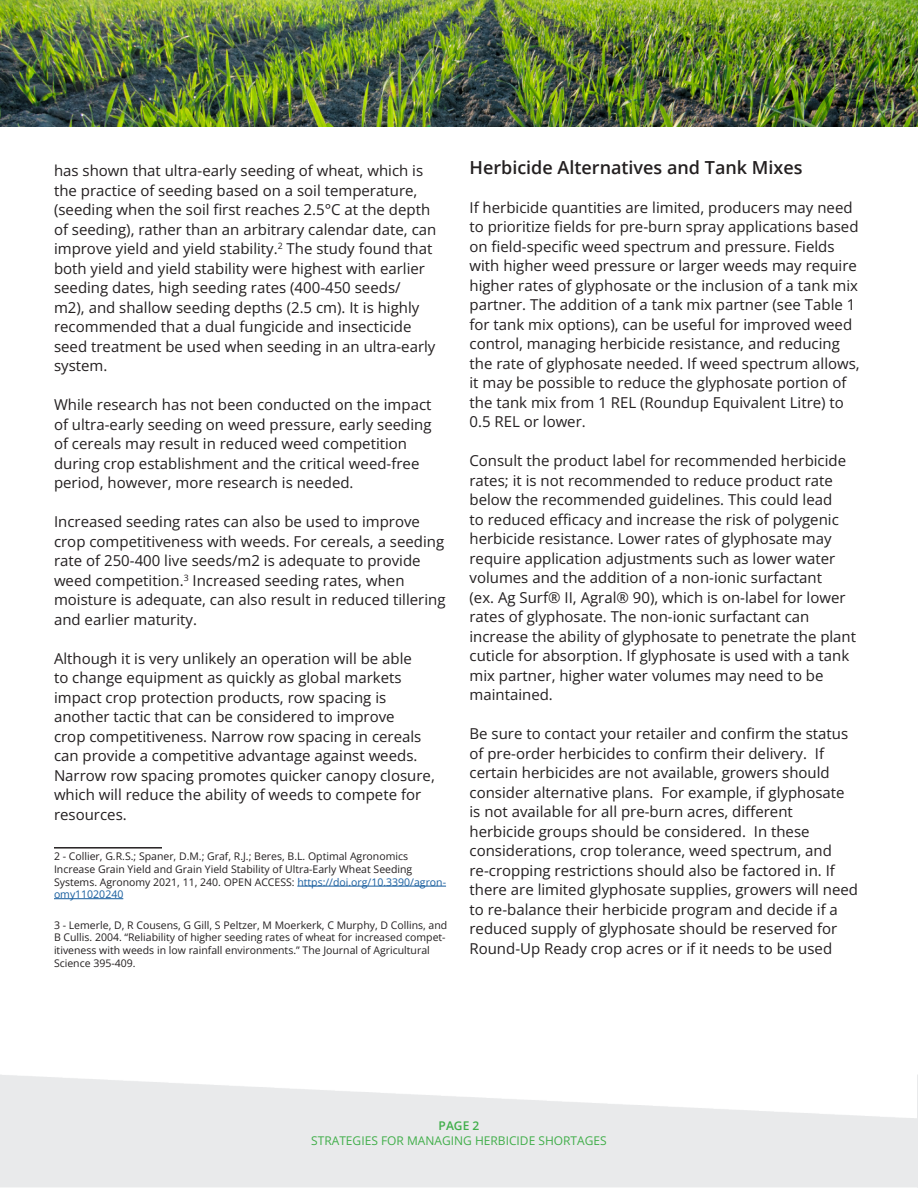
<style>
.page{position:relative;width:918px;height:1188px;background:#fff}
.page>*{position:absolute;margin:0;border:0;box-sizing:border-box;transform-origin:0 0}
.t1{font:600 18px "Open Sans";color:#231f20}
.t2{font:15px/19.5px "Open Sans";color:#231f20}
.t3{font:12px "Open Sans";color:#40ae49}
.t4{font:600 12px "Open Sans";color:#40ae49}
.t5{font:10.5px/12.6px "Open Sans";color:#231f20}
.s1{color:#175d9e}
</style>
<div class="page">
<hr style="left:54px;top:847px;width:108px;height:2px;background:#231f20">
<hr style="left:297px;top:886px;width:149px;height:1px;background:#175d9e">
<hr style="left:54px;top:898px;width:69px;height:1px;background:#175d9e">
<img style="left:0;top:0;width:918px;height:127px">
<p class="t2" style="left:54px;top:161px;width:384px">has shown that ultra-early seeding of wheat, which is the practice of seeding based on a soil temperature, (seeding when the soil first reaches 2.5°C at the depth of seeding), rather than an arbitrary calendar date, can improve yield and yield stability.<sup>2</sup> The study found that both yield and yield stability were highest with earlier seeding dates, high seeding rates (400-450 seeds/<br>m2), and shallow seeding depths (2.5 cm). It is highly recommended that a dual fungicide and insecticide seed treatment be used when seeding in an ultra-early system.</p>
<p class="t2" style="left:54px;top:395px;width:379px">While research has not been conducted on the impact of ultra-early seeding on weed pressure, early seeding of cereals may result in reduced weed competition during crop establishment and the critical weed-free period, however, more research is needed.</p>
<p class="t2" style="left:54px;top:512px;width:393px">Increased seeding rates can also be used to improve crop competitiveness with weeds. For cereals, a seeding rate of 250-400 live seeds/m2 is adequate to provide weed competition.<sup>3</sup> Increased seeding rates, when moisture is adequate, can also result in reduced tillering and earlier maturity.</p>
<p class="t2" style="left:54px;top:648px;width:382px">Although it is very unlikely an operation will be able<br>to change equipment as quickly as global markets impact crop protection products, row spacing is another tactic that can be considered to improve<br>crop competitiveness. Narrow row spacing in cereals can provide a competitive advantage against weeds.<br>Narrow row spacing promotes quicker canopy closure, which will reduce the ability of weeds to compete for resources.</p>
<p class="t5" style="left:54px;top:850px;width:394px">2 - Collier, G.R.S.; Spaner, D.M.; Graf, R.J.; Beres, B.L. Optimal Agronomics Increase Grain Yield and Grain Yield Stability of Ultra-Early Wheat Seeding Systems. Agronomy 2021, 11, 240. OPEN ACCESS: <span class="s1">https://doi.org/10.3390/agron&shy;omy11020240</span></p>
<p class="t5" style="left:54px;top:918px;width:395px">3 - Lemerle, D, R Cousens, G Gill, S Peltzer, M Moerkerk, C Murphy, D Collins, and B Cullis. 2004. “Reliability of higher seeding rates of wheat for increased compet&shy;itiveness with weeds in low rainfall environments.” The Journal of Agricultural Science 395-409.</p>
<p class="t1" style="left:470px;top:155px;width:335px">Herbicide Alternatives and Tank Mixes</p>
<p class="t2" style="left:470px;top:197px;width:392px">If herbicide quantities are limited, producers may need to prioritize fields for pre-burn spray applications based on field-specific weed spectrum and pressure. Fields with higher weed pressure or larger weeds may require higher rates of glyphosate or the inclusion of a tank mix partner. The addition of a tank mix partner (see Table 1 for tank mix options), can be useful for improved weed control, managing herbicide resistance, and reducing the rate of glyphosate needed. If weed spectrum allows, it may be possible to reduce the glyphosate portion of the tank mix from 1 REL (Roundup Equivalent Litre) to 0.5 REL or lower.</p>
<p class="t2" style="left:470px;top:451px;width:388px">Consult the product label for recommended herbicide rates; it is not recommended to reduce product rate below the recommended guidelines. This could lead<br>to reduced efficacy and increase the risk of polygenic herbicide resistance. Lower rates of glyphosate may require application adjustments such as lower water volumes and the addition of a non-ionic surfactant<br>(ex. Ag Surf® II, Agral® 90), which is on-label for lower rates of glyphosate. The non-ionic surfactant can increase the ability of glyphosate to penetrate the plant cuticle for absorption. If glyphosate is used with a tank mix partner, higher water volumes may need to be maintained.</p>
<p class="t2" style="left:470px;top:724px;width:390px">Be sure to contact your retailer and confirm the status of pre-order herbicides to confirm their delivery. If certain herbicides are not available, growers should consider alternative plans. For example, if glyphosate is not available for all pre-burn acres, different herbicide groups should be considered. In these considerations, crop tolerance, weed spectrum, and re-cropping restrictions should also be factored in. If there are limited glyphosate supplies, growers will need to re-balance their herbicide program and decide if a reduced supply of glyphosate should be reserved for Round-Up Ready crop acres or if it needs to be used</p>
<p class="t4" style="left:439px;top:1117px;width:42px">PAGE 2</p>
<p class="t3" style="left:311px;top:1132px;width:297px">STRATEGIES FOR MANAGING HERBICIDE SHORTAGES</p>
</div>
